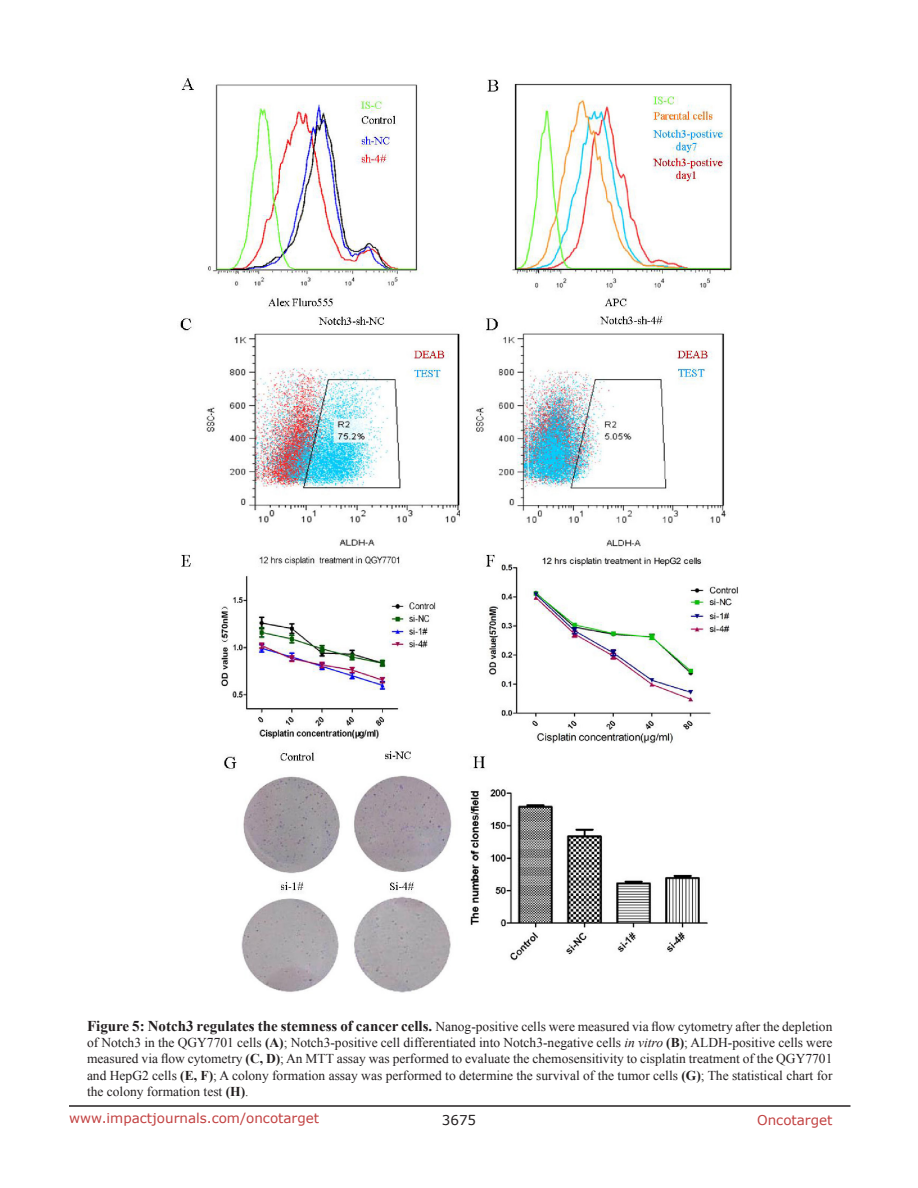
<style>
.page{position:relative;width:918px;height:1188px;background:#fff}
.page>*{position:absolute;margin:0;border:0;box-sizing:border-box;transform-origin:0 0}
.FigureText{font:13.5px/16.2px "Times New Roman";color:#231f20;text-align:justify}
.t1{font:13.5px "Verdana";color:#c24141}
.t2{font:13.5px "Verdana";color:#231f20}
.s1{font-weight:700;font-size:15px}
.s2{font-weight:700}
.s3{font-style:italic}
</style>
<div class="page">
<hr style="left:69px;top:1105px;width:781px;height:2px;background:#231f20">
<img style="left:180px;top:78px;width:558px;height:915px">
<p class="FigureText" style="left:87px;top:1018px;width:747px"><span class="s1">Figure 5: Notch3 regulates the stemness of cancer cells.</span> Nanog-positive cells were measured via flow cytometry after the depletion of Notch3 in the QGY7701 cells <span class="s2">(A)</span>; Notch3-positive cell differentiated into Notch3-negative cells <span class="s3">in vitro</span> <span class="s2">(B)</span>; ALDH-positive cells were measured via flow cytometry <span class="s2">(C, D)</span>; An MTT assay was performed to evaluate the chemosensitivity to cisplatin treatment of the QGY7701 and HepG2 cells <span class="s2">(E, F)</span>; A colony formation assay was performed to determine the survival of the tumor cells <span class="s2">(G)</span>; The statistical chart for the colony formation test <span class="s2">(H)</span>.</p>
<p class="t1" style="left:69px;top:1109px;width:252px">www.impactjournals.com/oncotarget</p>
<p class="t2" style="left:442px;top:1111px;width:36px">3675</p>
<p class="t1" style="left:757px;top:1111px;width:77px">Oncotarget</p>
</div>
